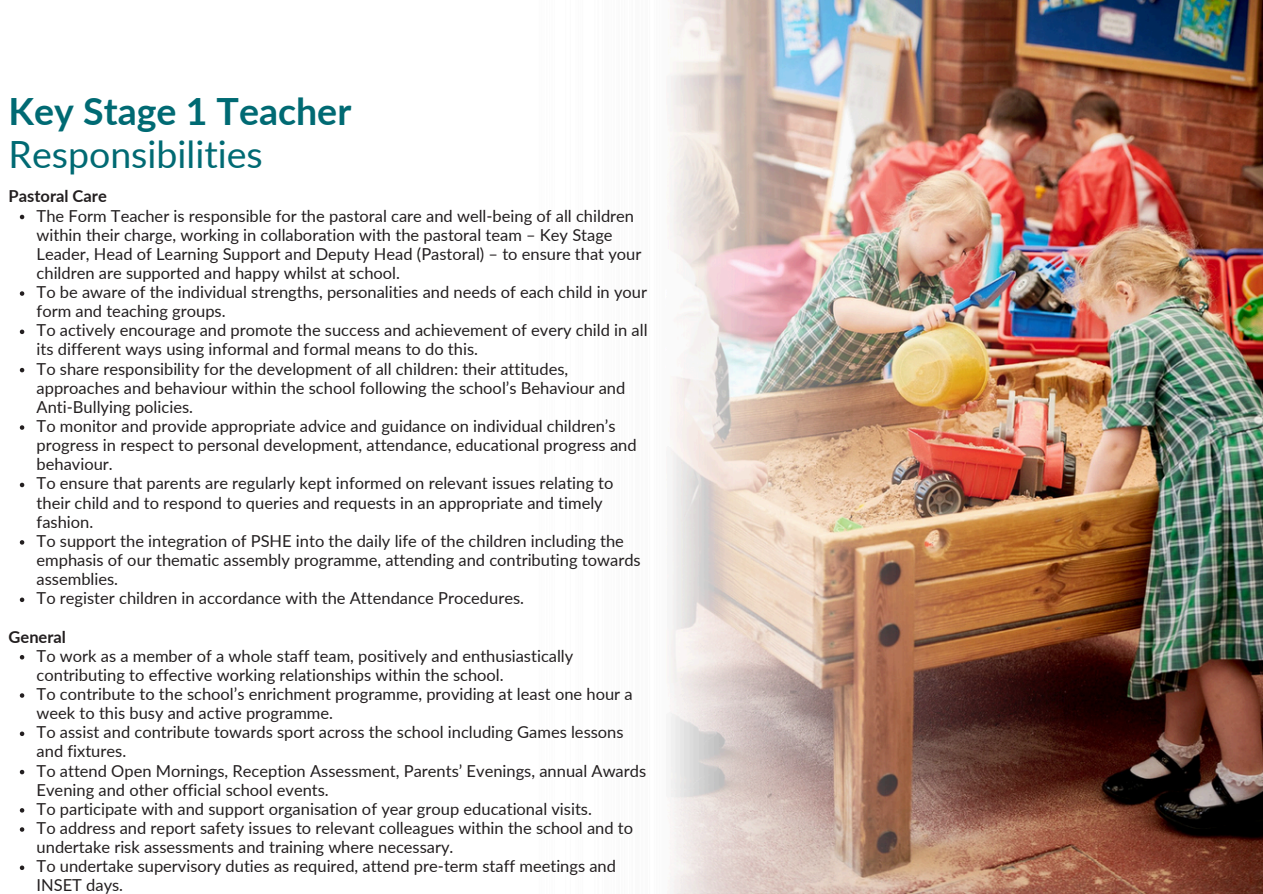
<style>
.page{position:relative;width:1263px;height:894px;background:#fff}
.page>*{position:absolute;margin:0;border:0;box-sizing:border-box;transform-origin:0 0}
.t1{font:700 37.5px/42.8px "Lato";color:#006a73}
.t2{font:16.5px/19.2px "Lato";color:#231f20}
.t3{font:700 16.5px "Lato";color:#231f20}
.s1{font-weight:400}
</style>
<div class="page">
<img style="left:670px;top:0;width:592px;height:893px">
<svg style="left:20px;top:215px;width:4px;height:4px"></svg>
<svg style="left:20px;top:291px;width:4px;height:5px"></svg>
<svg style="left:20px;top:329px;width:4px;height:5px"></svg>
<svg style="left:20px;top:368px;width:4px;height:4px"></svg>
<svg style="left:20px;top:425px;width:4px;height:4px"></svg>
<svg style="left:20px;top:482px;width:4px;height:5px"></svg>
<svg style="left:20px;top:540px;width:4px;height:4px"></svg>
<svg style="left:20px;top:597px;width:4px;height:5px"></svg>
<svg style="left:20px;top:655px;width:4px;height:4px"></svg>
<svg style="left:20px;top:693px;width:4px;height:4px"></svg>
<svg style="left:20px;top:731px;width:4px;height:4px"></svg>
<svg style="left:20px;top:769px;width:4px;height:5px"></svg>
<svg style="left:20px;top:808px;width:4px;height:4px"></svg>
<svg style="left:20px;top:827px;width:4px;height:4px"></svg>
<svg style="left:20px;top:865px;width:4px;height:4px"></svg>
<h1 class="t1" style="left:9px;top:89px;width:344px">Key Stage 1 Teacher<br><span class="s1">Responsibilities</span></h1>
<p class="t3" style="left:9px;top:186px;width:100px">Pastoral Care</p>
<p class="t2" style="left:37px;top:205px;width:612px">The Form Teacher is responsible for the pastoral care and well-being of all children within their charge, working in collaboration with the pastoral team – Key Stage Leader, Head of Learning Support and Deputy Head (Pastoral) – to ensure that your children are supported and happy whilst at school.<br>To be aware of the individual strengths, personalities and needs of each child in your form and teaching groups.<br>To actively encourage and promote the success and achievement of every child in all its different ways using informal and formal means to do this.<br>To share responsibility for the development of all children: their attitudes, approaches and behaviour within the school following the school’s Behaviour and Anti-Bullying policies.<br>To monitor and provide appropriate advice and guidance on individual children’s progress in respect to personal development, attendance, educational progress and behaviour.<br>To ensure that parents are regularly kept informed on relevant issues relating to their child and to respond to queries and requests in an appropriate and timely fashion.<br>To support the integration of PSHE into the daily life of the children including the emphasis of our thematic assembly programme, attending and contributing towards assemblies.<br>To register children in accordance with the Attendance Procedures.</p>
<p class="t3" style="left:9px;top:626px;width:59px">General</p>
<p class="t2" style="left:37px;top:645px;width:611px">To work as a member of a whole staff team, positively and enthusiastically contributing to effective working relationships within the school.<br>To contribute to the school’s enrichment programme, providing at least one hour a week to this busy and active programme.<br>To assist and contribute towards sport across the school including Games lessons and fixtures.<br>To attend Open Mornings, Reception Assessment, Parents’ Evenings, annual Awards Evening and other official school events.<br>To participate with and support organisation of year group educational visits.<br>To address and report safety issues to relevant colleagues within the school and to undertake risk assessments and training where necessary.<br>To undertake supervisory duties as required, attend pre-term staff meetings and INSET days.</p>
</div>
